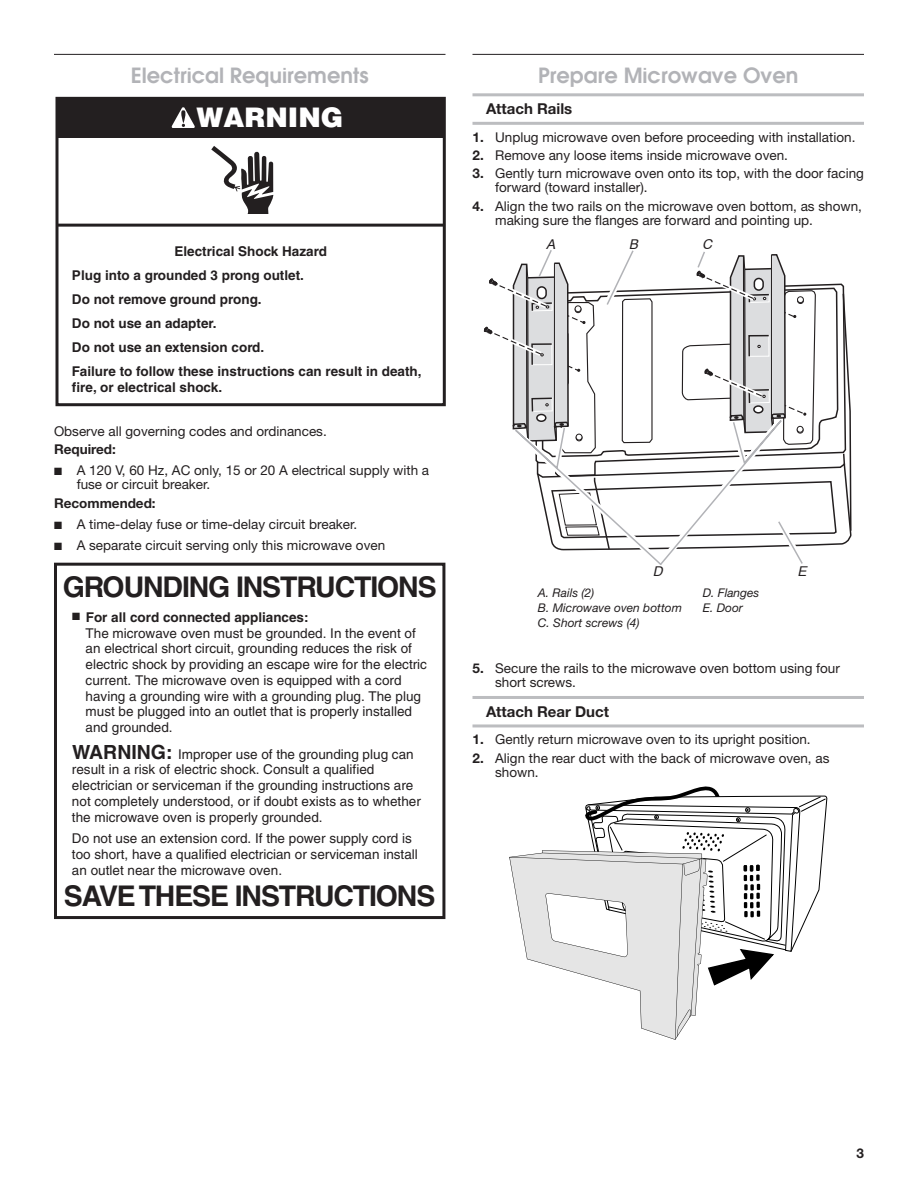
<style>
.page{position:relative;width:918px;height:1188px;background:#fff}
.page>*{position:absolute;margin:0;border:0;box-sizing:border-box;transform-origin:0 0}
.t1{font:700 28.5px "Helvetica";letter-spacing:-.04em;color:#231f20}
.t2{font:900 27px "Helvetica";color:#fff}
.Heading_2{font:600 21px "Avant Garde";color:#b2b3b7}
.Heading_3_Rules{font:700 15px "Helvetica Neue";color:#231f20}
.t3{font:13.5px/15.8px "Helvetica";color:#231f20}
.Body{font:13.5px/13.8px "Helvetica Neue LT Std";color:#231f20}
.t4{font:700 13.5px/24px "Helvetica";color:#231f20}
.Body_Bold{font:700 13.5px "Helvetica Neue LT Std";color:#231f20}
.t5{font:italic 13.5px "Helvetica";color:#231f20}
.Table_Callouts{font:italic 12px "Helvetica Neue";color:#231f20}
.s1{font-weight:700}
.s2{font-weight:700;font-size:19.5px}
</style>
<div class="page">
<hr style="left:54px;top:54px;width:392px;height:1px;background:#231f20">
<hr style="left:472px;top:54px;width:392px;height:1px;background:#231f20">
<hr style="left:472px;top:93px;width:392px;height:3px;background:#bcbdc0">
<hr style="left:472px;top:122px;width:392px;height:3px;background:#bcbdc0">
<hr style="left:472px;top:696px;width:392px;height:3px;background:#bcbdc0">
<hr style="left:472px;top:724px;width:392px;height:3px;background:#bcbdc0">
<svg style="left:484px;top:250px;width:368px;height:315px"></svg>
<svg style="left:509px;top:786px;width:318px;height:254px"></svg>
<svg style="left:211px;top:146px;width:62px;height:68px"></svg>
<div style="left:57px;top:98px;width:387px;height:39px;background:#231f20"></div>
<hr style="left:57px;top:224px;width:387px;height:3px;background:#231f20">
<svg style="left:171px;top:107px;width:24px;height:21px"></svg>
<div style="left:56px;top:97px;width:390px;height:309px;border:3px solid #231f20"></div>
<div style="left:54px;top:563px;width:391px;height:356px;border:3px solid #231f20"></div>
<h2 class="Heading_2" style="left:131px;top:59px;width:239px">Electrical Requirements</h2>
<p class="t2" style="left:196px;top:100px;width:148px">WARNING</p>
<p class="t4" style="left:72px;top:239px;width:351px;text-indent:102px">Electrical Shock Hazard<br>Plug into a grounded 3 prong outlet.<br>Do not remove ground prong.<br>Do not use an adapter.<br>Do not use an extension cord.<br>Failure to follow these instructions can result in death,</p>
<p class="t4" style="left:72px;top:375px;width:152px">fire, or electrical shock.</p>
<p class="Body" style="left:54px;top:424px;width:274px">Observe all governing codes and ordinances.</p>
<p class="Body_Bold" style="left:54px;top:441px;width:63px">Required:</p>
<p class="Body" style="left:77px;top:464px;width:354px;text-indent:-23px">■ A 120 V, 60 Hz, AC only, 15 or 20 A electrical supply with a fuse or circuit breaker.</p>
<p class="Body_Bold" style="left:54px;top:495px;width:103px">Recommended:</p>
<p class="Body" style="left:54px;top:517px;width:305px">■ A time-delay fuse or time-delay circuit breaker.</p>
<p class="Body" style="left:54px;top:539px;width:333px">■ A separate circuit serving only this microwave oven</p>
<p class="t1" style="left:63px;top:570px;width:375px">GROUNDING INSTRUCTIONS</p>
<p class="t3" style="left:86px;top:609px;width:343px;text-indent:-14px">■ <span class="s1">For all cord connected appliances:<br></span>The microwave oven must be grounded. In the event of an electrical short circuit, grounding reduces the risk of electric shock by providing an escape wire for the electric current. The microwave oven is equipped with a cord having a grounding wire with a grounding plug. The plug must be plugged into an outlet that is properly installed and grounded.</p>
<p class="t3" style="left:72px;top:746px;width:350px"><span class="s2">WARNING:</span> Improper use of the grounding plug can result in a risk of electric shock. Consult a qualified electrician or serviceman if the grounding instructions are not completely understood, or if doubt exists as to whether the microwave oven is properly grounded.</p>
<p class="t3" style="left:72px;top:831px;width:347px">Do not use an extension cord. If the power supply cord is too short, have a qualified electrician or serviceman install an outlet near the microwave oven.</p>
<p class="t1" style="left:64px;top:879px;width:373px">SAVE THESE INSTRUCTIONS</p>
<h2 class="Heading_2" style="left:538px;top:59px;width:262px">Prepare Microwave Oven</h2>
<h3 class="Heading_3_Rules" style="left:486px;top:100px;width:88px">Attach Rails</h3>
<p class="Body" style="left:472px;top:130px;width:384px"><span class="s1">1.</span> Unplug microwave oven before proceeding with installation.</p>
<p class="Body" style="left:472px;top:148px;width:317px"><span class="s1">2.</span> Remove any loose items inside microwave oven.</p>
<p class="Body" style="left:495px;top:167px;width:370px;text-indent:-23px"><span class="s1">3.</span> Gently turn microwave oven onto its top, with the door facing forward (toward installer).</p>
<p class="Body" style="left:495px;top:199px;width:368px;text-indent:-23px"><span class="s1">4.</span> Align the two rails on the microwave oven bottom, as shown, making sure the flanges are forward and pointing up.</p>
<p class="t5" style="left:546px;top:236px;width:14px">A</p>
<p class="t5" style="left:629px;top:236px;width:14px">B</p>
<p class="t5" style="left:702px;top:236px;width:15px">C</p>
<p class="t5" style="left:653px;top:563px;width:15px">D</p>
<p class="t5" style="left:798px;top:563px;width:14px">E</p>
<p class="Table_Callouts" style="left:538px;top:586px;width:58px">A. Rails (2)</p>
<p class="Table_Callouts" style="left:538px;top:601px;width:145px">B. Microwave oven bottom</p>
<p class="Table_Callouts" style="left:538px;top:616px;width:103px">C. Short screws (4)</p>
<p class="Table_Callouts" style="left:703px;top:586px;width:58px">D. Flanges</p>
<p class="Table_Callouts" style="left:703px;top:601px;width:42px">E. Door</p>
<p class="Body" style="left:495px;top:661px;width:346px;text-indent:-23px"><span class="s1">5.</span> Secure the rails to the microwave oven bottom using four short screws.</p>
<h3 class="Heading_3_Rules" style="left:486px;top:702px;width:125px">Attach Rear Duct</h3>
<p class="Body" style="left:472px;top:732px;width:340px"><span class="s1">1.</span> Gently return microwave oven to its upright position.</p>
<p class="Body" style="left:495px;top:751px;width:336px;text-indent:-23px"><span class="s1">2.</span> Align the rear duct with the back of microwave oven, as shown.</p>
<p class="Body_Bold" style="left:856px;top:1145px;width:9px">3</p>
</div>
